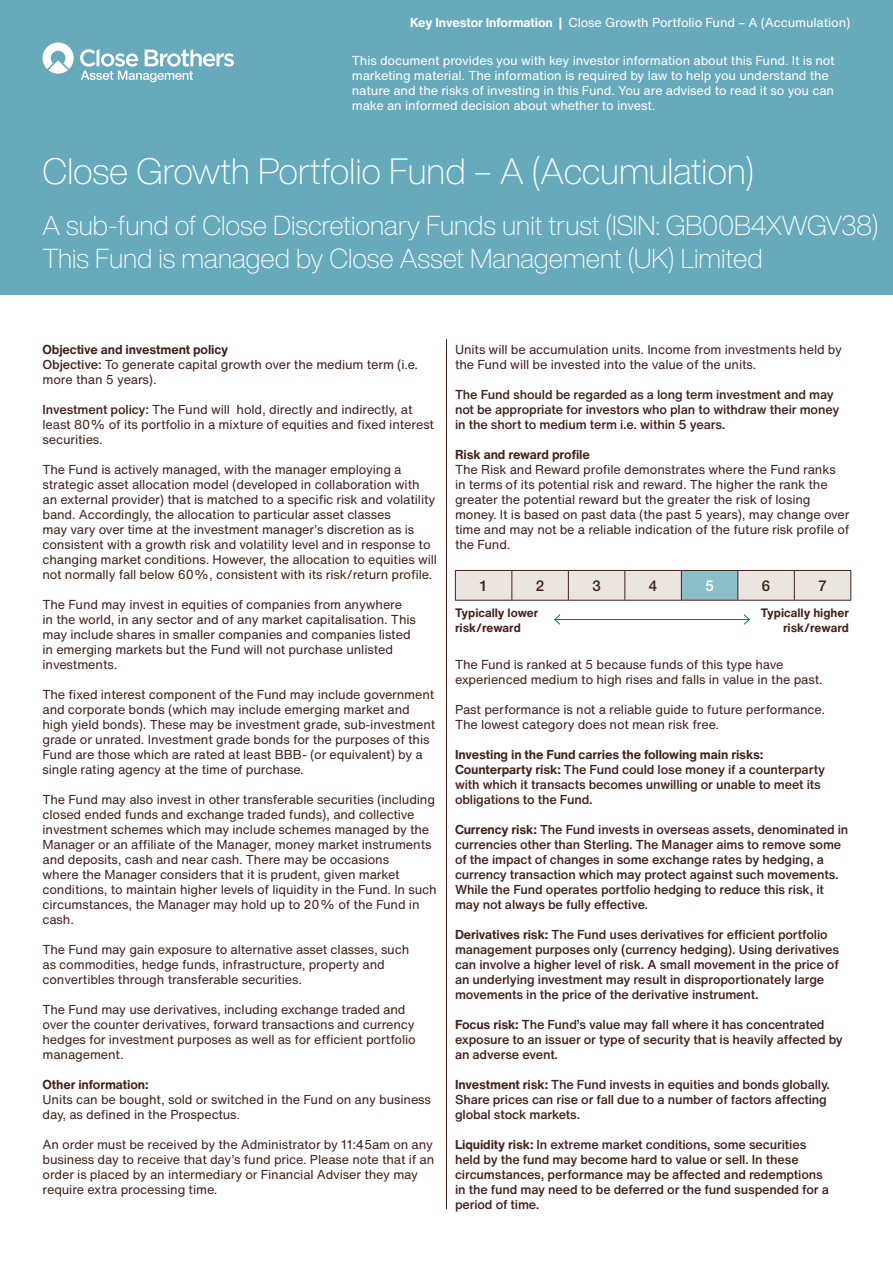
<style>
.page{position:relative;width:893px;height:1263px;background:#fff}
.page>*{position:absolute;margin:0;border:0;box-sizing:border-box;transform-origin:0 0}
._48_51pt_Cover_Header{font:200 36px "Helvetica Now Display";color:#fff}
._48_51pt_Cover_Header-2{font:200 27px "Helvetica Now Display";color:#fff}
.KIID_Body_Text{font:500 15px "Helvetica Neue LT Std";color:#442119}
.KIID_Body_Text-2{font:500 15px "Helvetica Neue LT Std";color:#fff}
._8_5_10pt_Body_copy{font:12.75px/15px "Helvetica Now Text";letter-spacing:-.01em;color:#442119}
._8_5_10pt_Body_copy-2{font:500 12.75px/15px "Helvetica Now Text";letter-spacing:-.01em;color:#442119}
._8_5_10pt_Body_copy-3{font:12.75px/15px "Helvetica Now Text";letter-spacing:-.01em;color:#fff}
._8_5_10pt_Body_copy-4{font:700 12.75px "Helvetica Now Text";letter-spacing:-.01em;color:#442119}
._8_5_10pt_Body_copy-5{font:700 12px/15px "Helvetica Now Text";color:#442119}
.s1{font-weight:700}
.s2{font-weight:500}
</style>
<div class="page">
<div style="left:0;top:0;width:893px;height:294px;background:#67aabb"></div>
<svg style="left:43px;top:43px;width:31px;height:31px"></svg>
<svg style="left:80px;top:49px;width:154px;height:33px"></svg>
<svg style="left:455px;top:570px;width:396px;height:30px;background:#d3d4d2"></svg>
<hr style="left:455px;top:600px;width:57px;height:1px;background:#442119">
<hr style="left:512px;top:600px;width:56px;height:1px;background:#442119">
<hr style="left:568px;top:600px;width:57px;height:1px;background:#442119">
<hr style="left:625px;top:600px;width:56px;height:1px;background:#442119">
<hr style="left:681px;top:600px;width:57px;height:1px;background:#442119">
<hr style="left:738px;top:600px;width:56px;height:1px;background:#442119">
<hr style="left:794px;top:600px;width:57px;height:1px;background:#442119">
<hr style="left:555px;top:619px;width:194px;height:1px;background:#00758d">
<svg style="left:554px;top:614px;width:7px;height:11px"></svg>
<svg style="left:744px;top:614px;width:6px;height:11px"></svg>
<hr style="left:446px;top:339px;width:1px;height:870px;background:#442119">
<p class="_8_5_10pt_Body_copy-3" style="left:410px;top:15px;width:442px"><span class="s1">Key Investor Information |</span> Close Growth Portfolio Fund – A (Accumulation)</p>
<p class="_8_5_10pt_Body_copy-3" style="left:352px;top:53px;width:484px">This document provides you with key investor information about this Fund. It is not marketing material. The information is required by law to help you understand the nature and the risks of investing in this Fund. You are advised to read it so you can make an informed decision about whether to invest.</p>
<p class="_48_51pt_Cover_Header" style="left:43px;top:146px;width:713px">Close Growth Portfolio Fund – A (Accumulation)</p>
<p class="_48_51pt_Cover_Header-2" style="left:43px;top:207px;width:837px">A sub-fund of Close Discretionary Funds unit trust (ISIN: GB00B4XWGV38)</p>
<p class="_48_51pt_Cover_Header-2" style="left:43px;top:240px;width:722px">This Fund is managed by Close Asset Management (UK) Limited</p>
<p class="_8_5_10pt_Body_copy-4" style="left:43px;top:341px;width:187px">Objective and investment policy</p>
<p class="_8_5_10pt_Body_copy" style="left:43px;top:357px;width:377px"><span class="s2">Objective:</span> To generate capital growth over the medium term (i.e. more than 5 years).</p>
<p class="_8_5_10pt_Body_copy" style="left:43px;top:402px;width:393px"><span class="s2">Investment policy:</span> The Fund will hold, directly and indirectly, at least 80% of its portfolio in a mixture of equities and fixed interest securities.</p>
<p class="_8_5_10pt_Body_copy" style="left:43px;top:462px;width:396px">The Fund is actively managed, with the manager employing a strategic asset allocation model (developed in collaboration with an external provider) that is matched to a specific risk and volatility band. Accordingly, the allocation to particular asset classes<br>may vary over time at the investment manager’s discretion as is consistent with a growth risk and volatility level and in response to changing market conditions. However, the allocation to equities will not normally fall below 60%, consistent with its risk/return profile.</p>
<p class="_8_5_10pt_Body_copy" style="left:43px;top:597px;width:375px">The Fund may invest in equities of companies from anywhere in the world, in any sector and of any market capitalisation. This may include shares in smaller companies and companies listed in emerging markets but the Fund will not purchase unlisted investments.</p>
<p class="_8_5_10pt_Body_copy" style="left:43px;top:687px;width:394px">The fixed interest component of the Fund may include government and corporate bonds (which may include emerging market and high yield bonds). These may be investment grade, sub-investment grade or unrated. Investment grade bonds for the purposes of this Fund are those which are rated at least BBB- (or equivalent) by a single rating agency at the time of purchase.</p>
<p class="_8_5_10pt_Body_copy" style="left:43px;top:792px;width:396px">The Fund may also invest in other transferable securities (including closed ended funds and exchange traded funds), and collective investment schemes which may include schemes managed by the Manager or an affiliate of the Manager, money market instruments and deposits, cash and near cash. There may be occasions<br>where the Manager considers that it is prudent, given market conditions, to maintain higher levels of liquidity in the Fund. In such circumstances, the Manager may hold up to 20% of the Fund in cash.</p>
<p class="_8_5_10pt_Body_copy" style="left:43px;top:942px;width:368px">The Fund may gain exposure to alternative asset classes, such as commodities, hedge funds, infrastructure, property and convertibles through transferable securities.</p>
<p class="_8_5_10pt_Body_copy" style="left:43px;top:1002px;width:375px">The Fund may use derivatives, including exchange traded and over the counter derivatives, forward transactions and currency hedges for investment purposes as well as for efficient portfolio management.</p>
<p class="_8_5_10pt_Body_copy-4" style="left:43px;top:1076px;width:108px">Other information:</p>
<p class="_8_5_10pt_Body_copy" style="left:43px;top:1092px;width:390px">Units can be bought, sold or switched in the Fund on any business day, as defined in the Prospectus.</p>
<p class="_8_5_10pt_Body_copy" style="left:43px;top:1137px;width:393px">An order must be received by the Administrator by 11:45am on any business day to receive that day’s fund price. Please note that if an order is placed by an intermediary or Financial Adviser they may require extra processing time.</p>
<p class="_8_5_10pt_Body_copy" style="left:455px;top:342px;width:389px">Units will be accumulation units. Income from investments held by the Fund will be invested into the value of the units.</p>
<p class="_8_5_10pt_Body_copy-2" style="left:455px;top:387px;width:386px">The Fund should be regarded as a long term investment and may not be appropriate for investors who plan to withdraw their money in the short to medium term i.e. within 5 years.</p>
<p class="_8_5_10pt_Body_copy-4" style="left:455px;top:446px;width:136px">Risk and reward profile</p>
<p class="_8_5_10pt_Body_copy" style="left:455px;top:462px;width:396px">The Risk and Reward profile demonstrates where the Fund ranks in terms of its potential risk and reward. The higher the rank the greater the potential reward but the greater the risk of losing money. It is based on past data (the past 5 years), may change over time and may not be a reliable indication of the future risk profile of the Fund.</p>
<p class="KIID_Body_Text" style="left:479px;top:576px;width:10px">1</p>
<p class="KIID_Body_Text" style="left:536px;top:576px;width:10px">2</p>
<p class="KIID_Body_Text" style="left:592px;top:576px;width:10px">3</p>
<p class="KIID_Body_Text" style="left:649px;top:576px;width:10px">4</p>
<p class="KIID_Body_Text-2" style="left:705px;top:576px;width:10px">5</p>
<p class="KIID_Body_Text" style="left:762px;top:576px;width:10px">6</p>
<p class="KIID_Body_Text" style="left:818px;top:576px;width:10px">7</p>
<p class="_8_5_10pt_Body_copy-5" style="left:455px;top:605px;width:85px">Typically lower risk/reward</p>
<p class="_8_5_10pt_Body_copy-5" style="left:761px;top:605px;width:90px;text-align:right">Typically higher risk/reward</p>
<p class="_8_5_10pt_Body_copy" style="left:455px;top:657px;width:369px">The Fund is ranked at 5 because funds of this type have experienced medium to high rises and falls in value in the past.</p>
<p class="_8_5_10pt_Body_copy" style="left:455px;top:702px;width:371px">Past performance is not a reliable guide to future performance.<br>The lowest category does not mean risk free.</p>
<p class="_8_5_10pt_Body_copy-4" style="left:455px;top:746px;width:310px">Investing in the Fund carries the following main risks:</p>
<p class="_8_5_10pt_Body_copy-2" style="left:455px;top:762px;width:371px"><span class="s1">Counterparty risk:</span> The Fund could lose money if a counterparty with which it transacts becomes unwilling or unable to meet its obligations to the Fund.</p>
<p class="_8_5_10pt_Body_copy-2" style="left:455px;top:822px;width:395px"><span class="s1">Currency risk:</span> The Fund invests in overseas assets, denominated in currencies other than Sterling. The Manager aims to remove some of the impact of changes in some exchange rates by hedging, a currency transaction which may protect against such movements.<br>While the Fund operates portfolio hedging to reduce this risk, it may not always be fully effective.</p>
<p class="_8_5_10pt_Body_copy-2" style="left:455px;top:927px;width:386px"><span class="s1">Derivatives risk:</span> The Fund uses derivatives for efficient portfolio management purposes only (currency hedging). Using derivatives can involve a higher level of risk. A small movement in the price of an underlying investment may result in disproportionately large movements in the price of the derivative instrument.</p>
<p class="_8_5_10pt_Body_copy-2" style="left:455px;top:1017px;width:389px"><span class="s1">Focus risk:</span> The Fund’s value may fall where it has concentrated exposure to an issuer or type of security that is heavily affected by an adverse event.</p>
<p class="_8_5_10pt_Body_copy-2" style="left:455px;top:1077px;width:377px"><span class="s1">Investment risk:</span> The Fund invests in equities and bonds globally.<br>Share prices can rise or fall due to a number of factors affecting global stock markets.</p>
<p class="_8_5_10pt_Body_copy-2" style="left:455px;top:1137px;width:375px"><span class="s1">Liquidity risk:</span> In extreme market conditions, some securities held by the fund may become hard to value or sell. In these circumstances, performance may be affected and redemptions in the fund may need to be deferred or the fund suspended for a period of time.</p>
</div>
